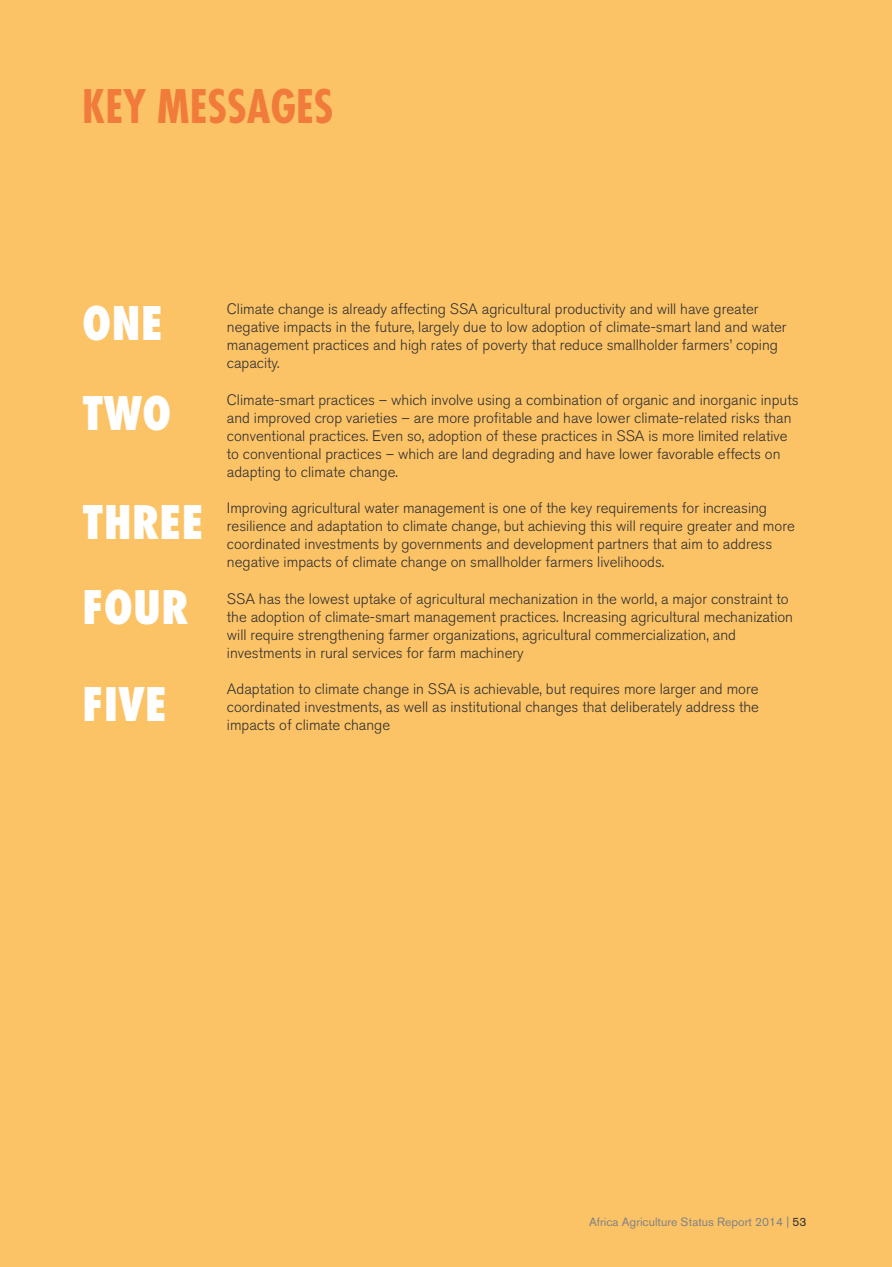
<style>
.page{position:relative;width:892px;height:1267px;background:#fff}
.page>*{position:absolute;margin:0;border:0;box-sizing:border-box;transform-origin:0 0}
.PARAGRAPH_TITLE{font:800 condensed 45px "Futura Std";color:#fff}
.PARAGRAPH_TITLE-2{font:700 condensed 45px "Futura Std";color:#f17b3a}
.STANDARD_TEXT{font:300 15px/18px "Akzidenz Grotesk BQ";color:#312f30}
.t1{font:12px "Akzidenz Grotesk BQ";color:#808285}
.s1{color:#312f30}
</style>
<div class="page">
<div style="left:0;top:0;width:891px;height:1267px;background:#fbc366"></div>
<p class="PARAGRAPH_TITLE-2" style="left:82px;top:78px;width:253px">KEY MESSAGES</p>
<p class="PARAGRAPH_TITLE" style="left:82px;top:295px;width:83px">ONE</p>
<p class="PARAGRAPH_TITLE" style="left:82px;top:385px;width:91px">TWO</p>
<p class="PARAGRAPH_TITLE" style="left:82px;top:494px;width:123px">THREE</p>
<p class="PARAGRAPH_TITLE" style="left:82px;top:579px;width:108px">FOUR</p>
<p class="PARAGRAPH_TITLE" style="left:82px;top:675px;width:87px">FIVE</p>
<p class="STANDARD_TEXT" style="left:227px;top:300px;width:561px">Climate change is already affecting SSA agricultural productivity and will have greater negative impacts in the future, largely due to low adoption of climate-smart land and water management practices and high rates of poverty that reduce smallholder farmers’ coping capacity.</p>
<p class="STANDARD_TEXT" style="left:227px;top:391px;width:573px">Climate-smart practices – which involve using a combination of organic and inorganic inputs and improved crop varieties – are more profitable and have lower climate-related risks than conventional practices. Even so, adoption of these practices in SSA is more limited relative to conventional practices – which are land degrading and have lower favorable effects on adapting to climate change.</p>
<p class="STANDARD_TEXT" style="left:227px;top:499px;width:569px">Improving agricultural water management is one of the key requirements for increasing resilience and adaptation to climate change, but achieving this will require greater and more coordinated investments by governments and development partners that aim to address negative impacts of climate change on smallholder farmers livelihoods.</p>
<p class="STANDARD_TEXT" style="left:227px;top:590px;width:567px">SSA has the lowest uptake of agricultural mechanization in the world, a major constraint to the adoption of climate-smart management practices. Increasing agricultural mechanization will require strengthening farmer organizations, agricultural commercialization, and investments in rural services for farm machinery</p>
<p class="STANDARD_TEXT" style="left:227px;top:680px;width:533px;text-align:justify">Adaptation to climate change in SSA is achievable, but requires more larger and more coordinated investments, as well as institutional changes that deliberately address the impacts of climate change</p>
<p class="t1" style="left:589px;top:1214px;width:219px">Africa Agriculture Status Report 2014 | <span class="s1">53</span></p>
</div>
